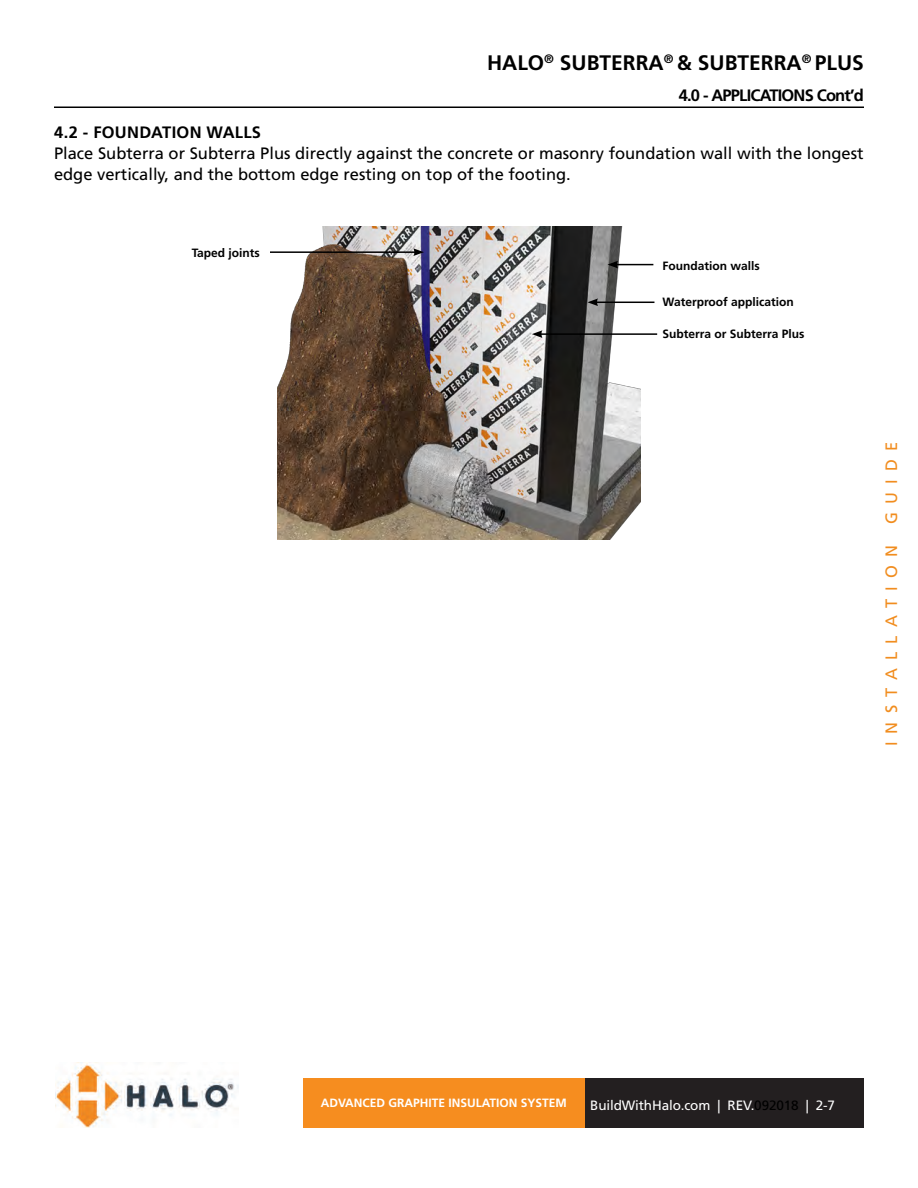
<style>
.page{position:relative;width:918px;height:1188px;background:#fff}
.page>*{position:absolute;margin:0;border:0;box-sizing:border-box;transform-origin:0 0}
.t1{font:700 21px "Frutiger LT Std";color:#000}
.t2{font:16.5px/21px "Frutiger LT Std";color:#000}
.Heading{font:700 16.5px "Frutiger LT Std";letter-spacing:-.05em;color:#000}
.Heading-2{font:700 16.5px "Frutiger LT Std";letter-spacing:.015em;color:#000}
.t3{font:16.5px "Frutiger LT Std";letter-spacing:.5em;color:#f18d1f}
.t4{font:13.5px "Frutiger LT Std";letter-spacing:-.01em;color:#fff}
.Leaders{font:700 12px "Frutiger";color:#000}
.t5{font:700 12px "Frutiger LT Std";color:#fff}
.s1{color:#000}
</style>
<div class="page">
<img style="left:55px;top:1062px;width:183px;height:65px">
<div style="left:582px;top:1078px;width:282px;height:49px;background:#231f20"></div>
<div style="left:303px;top:1078px;width:282px;height:49px;background:#f68d1f"></div>
<hr style="left:55px;top:107px;width:808px;height:1px;background:#000">
<img style="left:278px;top:227px;width:362px;height:313px">
<hr style="left:616px;top:264px;width:37px;height:1px;background:#000">
<svg style="left:608px;top:261px;width:10px;height:7px"></svg>
<hr style="left:596px;top:302px;width:58px;height:1px;background:#000">
<svg style="left:588px;top:298px;width:10px;height:8px"></svg>
<hr style="left:270px;top:251px;width:146px;height:2px;background:#000">
<svg style="left:413px;top:248px;width:11px;height:8px"></svg>
<hr style="left:540px;top:333px;width:117px;height:2px;background:#000">
<svg style="left:532px;top:330px;width:10px;height:8px"></svg>
<p class="t1" style="left:487px;top:50px;width:378px">HALO<sup>®</sup> SUBTERRA<sup>®</sup> &amp; SUBTERRA<sup>®</sup> PLUS</p>
<p class="Heading" style="left:679px;top:86px;width:187px">4.0 - APPLICATIONS Cont’d</p>
<p class="Heading-2" style="left:54px;top:122px;width:209px">4.2 - FOUNDATION WALLS</p>
<p class="t2" style="left:54px;top:143px;width:811px">Place Subterra or Subterra Plus directly against the concrete or masonry foundation wall with the longest edge vertically, and the bottom edge resting on top of the footing.</p>
<p class="Leaders" style="left:192px;top:245px;width:70px">Taped joints</p>
<p class="Leaders" style="left:663px;top:259px;width:99px">Foundation walls</p>
<p class="Leaders" style="left:663px;top:295px;width:133px">Waterproof application</p>
<p class="Leaders" style="left:663px;top:326px;width:144px">Subterra or Subterra Plus</p>
<p class="t3" style="left:882px;top:524px;width:84px;rotate:-90deg">GUIDE</p>
<p class="t3" style="left:882px;top:746px;width:203px;rotate:-90deg">INSTALLATION</p>
<p class="t5" style="left:321px;top:1096px;width:248px">ADVANCED GRAPHITE INSULATION SYSTEM</p>
<p class="t4" style="left:590px;top:1097px;width:246px">BuildWithHalo.com | REV.<span class="s1">092018</span> | 2-7</p>
</div>
